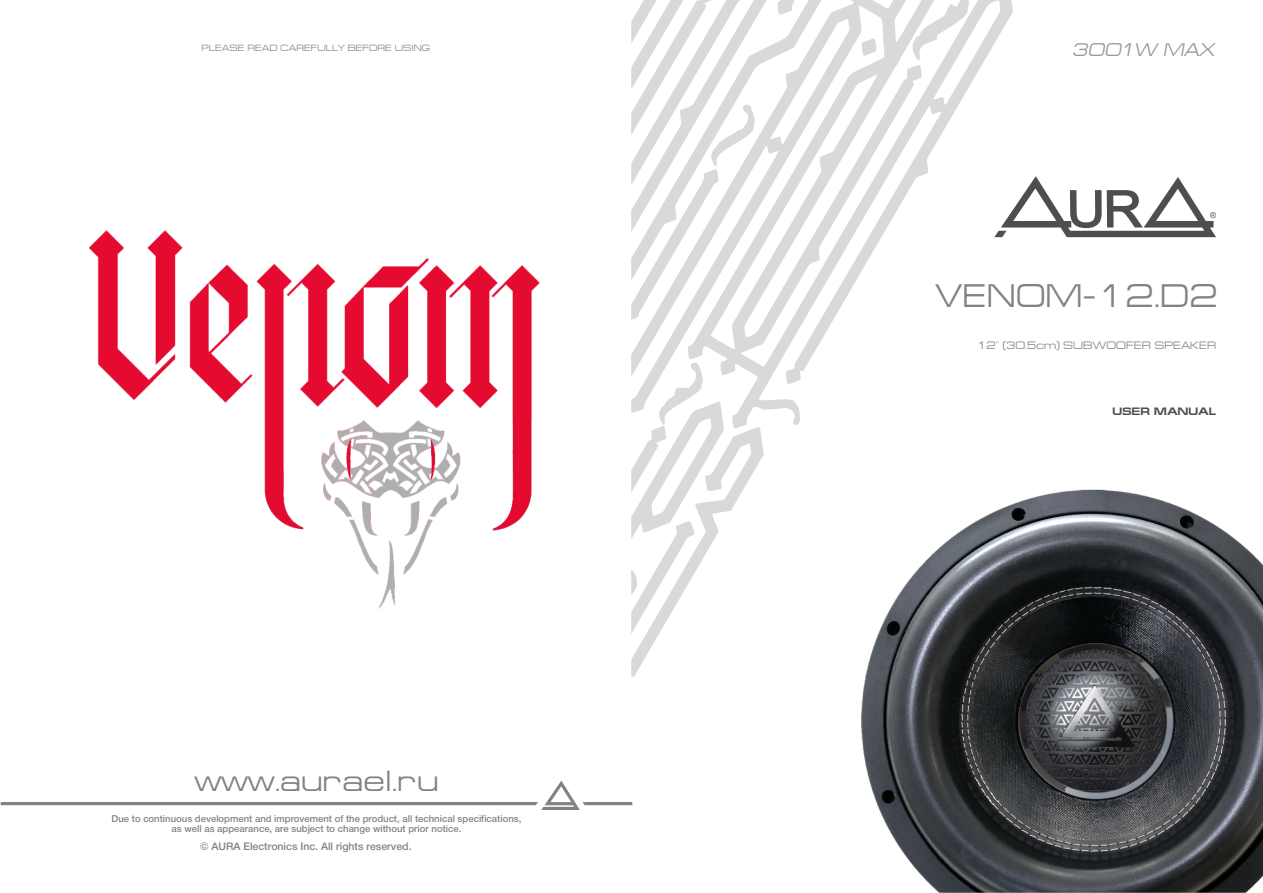
<style>
.page{position:relative;width:1263px;height:893px;background:#fff}
.page>*{position:absolute;margin:0;border:0;box-sizing:border-box;transform-origin:0 0}
.t1{font:32.85px "Europe Ext";color:#818281}
.t2{font:29.4px "Europe Ext";color:#818281}
.t3{font:italic 18.3px "Europe Ext";color:#989899}
.t4{font:10.8px "Europe Ext";color:#818281}
.t5{font:700 10.8px "Europe Ext";color:#4e4e4d}
.t6{font:500 10.5px "Helvetica Neue Cyr";color:#818281}
.t7{font:500 9.6px/10.6px "Helvetica Neue Cyr";color:#818281;text-align:center}
.t8{font:9px "Europe Ext";color:#818281}
</style>
<div class="page">
<svg style="left:631px;top:0;width:382px;height:677px"></svg>
<svg style="left:994px;top:176px;width:222px;height:61px"></svg>
<svg style="left:1px;top:780px;width:631px;height:30px"></svg>
<img style="left:89px;top:230px;width:451px;height:379px">
<img style="left:824px;top:452px;width:439px;height:441px">
<p class="t8" style="left:201px;top:43px;width:230px">PLEASE READ CAREFULLY BEFORE USING</p>
<h2 class="t2" style="left:195px;top:768px;width:245px">www.aurael.ru</h2>
<p class="t7" style="left:112px;top:814px;width:411px">Due to continuous development and improvement of the product, all technical specifications, as well as appearance, are subject to change without prior notice.</p>
<p class="t6" style="left:200px;top:842px;width:213px">© AURA Electronics Inc. All rights reserved.</p>
<h3 class="t3" style="left:1073px;top:42px;width:145px">3001W MAX</h3>
<h1 class="t1" style="left:935px;top:281px;width:284px">VENOM-12.D2</h1>
<p class="t4" style="left:977px;top:340px;width:241px">12" (30.5cm) SUBWOOFER SPEAKER</p>
<p class="t5" style="left:1112px;top:408px;width:105px">USER MANUAL</p>
</div>
